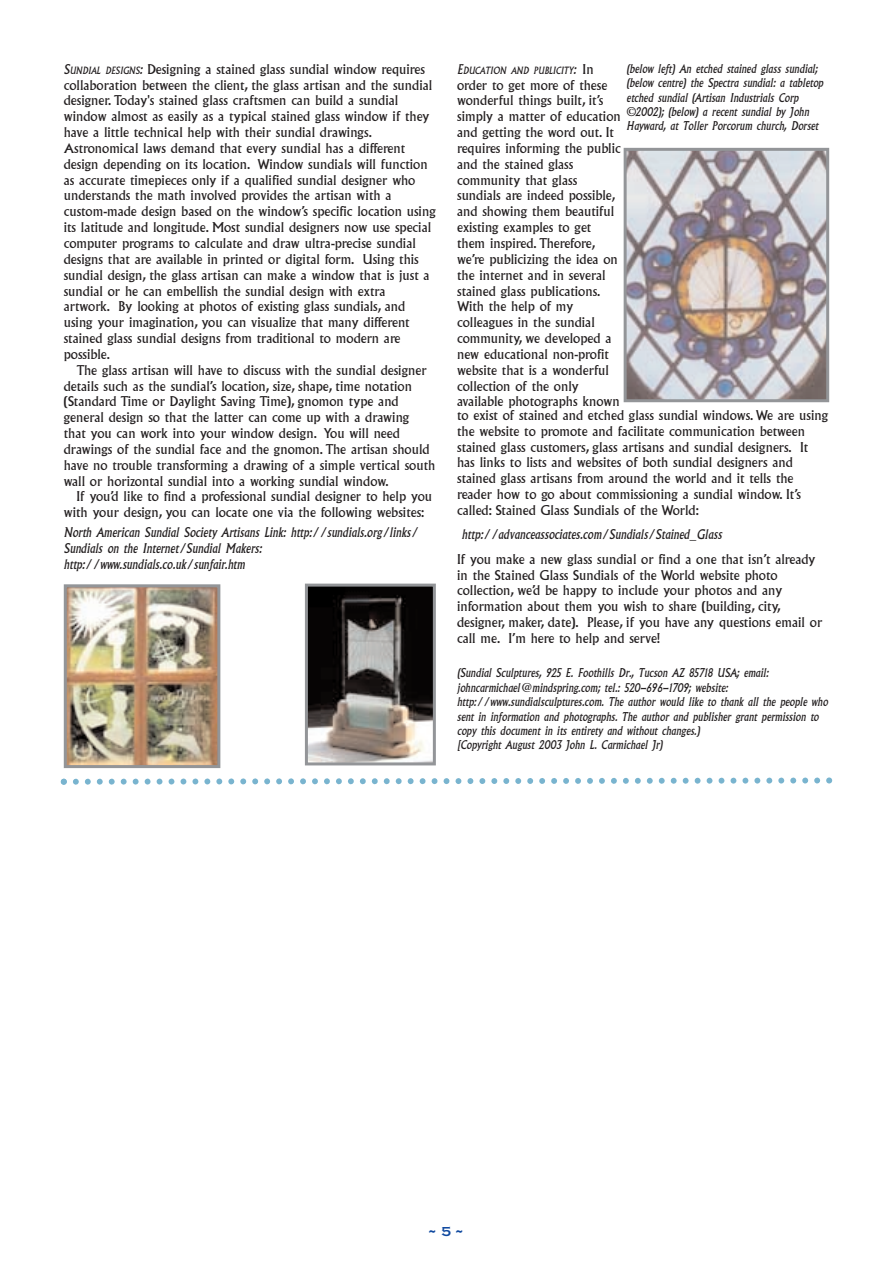
<style>
.page{position:relative;width:893px;height:1263px;background:#fff}
.page>*{position:absolute;margin:0;border:0;box-sizing:border-box;transform-origin:0 0}
.t1{font:700 13.5px "Copperplate Gothic";color:#114aa0}
.t2{font:13.2px/15.9px "Albertus";color:#231f20}
.t3{font:italic 13.2px/15.9px "Albertus";color:#231f20}
.t4{font:italic 12px/14.4px "Albertus";color:#231f20}
.t5{font:italic 9.9px "Albertus";color:#231f20}
.s1{font-style:italic}
.s2{font-style:italic;font-size:9.9px}
.s3{font-size:13.2px}
.s4{font-style:normal;font-size:13.2px}
</style>
<div class="page">
<svg style="left:60px;top:777px;width:772px;height:8px"></svg>
<img style="left:68px;top:588px;width:148px;height:176px">
<div style="left:64px;top:584px;width:156px;height:184px;border:3px solid #939598"></div>
<img style="left:309px;top:588px;width:123px;height:173px">
<div style="left:305px;top:584px;width:131px;height:181px;border:3px solid #939598"></div>
<img style="left:628px;top:152px;width:197px;height:246px">
<div style="left:624px;top:148px;width:205px;height:254px;border:3px solid #939598"></div>
<p class="t2" style="left:64px;top:62px;width:374px"><span class="s1">S</span><span class="s2">UNDIAL DESIGNS</span><span class="s1">:</span> Designing a stained glass sundial window requires collaboration between the client, the glass artisan and the sundial designer. Today's stained glass craftsmen can build a sundial window almost as easily as a typical stained glass window if they have a little technical help with their sundial drawings.<br>Astronomical laws demand that every sundial has a different design depending on its location. Window sundials will function as accurate timepieces only if a qualified sundial designer who understands the math involved provides the artisan with a custom-made design based on the window’s specific location using its latitude and longitude. Most sundial designers now use special computer programs to calculate and draw ultra-precise sundial designs that are available in printed or digital form. Using this sundial design, the glass artisan can make a window that is just a sundial or he can embellish the sundial design with extra<br>artwork. By looking at photos of existing glass sundials, and using your imagination, you can visualize that many different stained glass sundial designs from traditional to modern are possible.</p>
<p class="t2" style="left:64px;top:363px;width:373px;text-indent:13px">The glass artisan will have to discuss with the sundial designer details such as the sundial’s location, size, shape, time notation (Standard Time or Daylight Saving Time), gnomon type and general design so that the latter can come up with a drawing<br>that you can work into your window design. You will need drawings of the sundial face and the gnomon. The artisan should have no trouble transforming a drawing of a simple vertical south wall or horizontal sundial into a working sundial window.</p>
<p class="t2" style="left:64px;top:490px;width:370px;text-indent:13px">If you’d like to find a professional sundial designer to help you with your design, you can locate one via the following websites:</p>
<p class="t3" style="left:64px;top:526px;width:356px">North American Sundial Society Artisans Link: http://sundials.org/links/<br>Sundials on the Internet/Sundial Makers: http://www.sundials.co.uk/sunfair.htm</p>
<p class="t4" style="left:627px;top:62px;width:198px">(below left) An etched stained glass sundial; (below centre) the Spectra sundial: a tabletop etched sundial (Artisan Industrials Corp ©2002); (below) a recent sundial by John Hayward, at Toller Porcorum church, Dorset</p>
<p class="t5" style="left:457px;top:66px;width:138px"><span class="s3">E</span>DUCATION AND PUBLICITY<span class="s3">:</span> <span class="s4">In</span></p>
<p class="t2" style="left:457px;top:78px;width:165px">order to get more of these wonderful things built, it’s simply a matter of education and getting the word out. It requires informing the public and the stained glass community that glass sundials are indeed possible, and showing them beautiful existing examples to get them inspired. Therefore, we’re publicizing the idea on the internet and in several stained glass publications.<br>With the help of my colleagues in the sundial community, we developed a new educational non-profit website that is a wonderful collection of the only available photographs known</p>
<p class="t2" style="left:457px;top:408px;width:373px">to exist of stained and etched glass sundial windows. We are using the website to promote and facilitate communication between stained glass customers, glass artisans and sundial designers. It has links to lists and websites of both sundial designers and stained glass artisans from around the world and it tells the reader how to go about commissioning a sundial window. It’s called: Stained Glass Sundials of the World:</p>
<p class="t3" style="left:462px;top:527px;width:261px">http://advanceassociates.com/Sundials/Stained_Glass</p>
<p class="t2" style="left:457px;top:552px;width:367px">If you make a new glass sundial or find a one that isn’t already in the Stained Glass Sundials of the World website photo collection, we’d be happy to include your photos and any information about them you wish to share (building, city, designer, maker, date). Please, if you have any questions email or call me. I’m here to help and serve!</p>
<p class="t4" style="left:457px;top:667px;width:372px">(Sundial Sculptures, 925 E. Foothills Dr., Tucson AZ 85718 USA; email: johncarmichael@mindspring.com; tel.: 520-696-1709; website: http://www.sundialsculptures.com. The author would like to thank all the people who sent in information and photographs. The author and publisher grant permission to copy this document in its entirety and without changes.)<br>[Copyright August 2003 John L. Carmichael Jr)</p>
<p class="t1" style="left:428px;top:1223px;width:38px">~ 5 ~</p>
</div>
